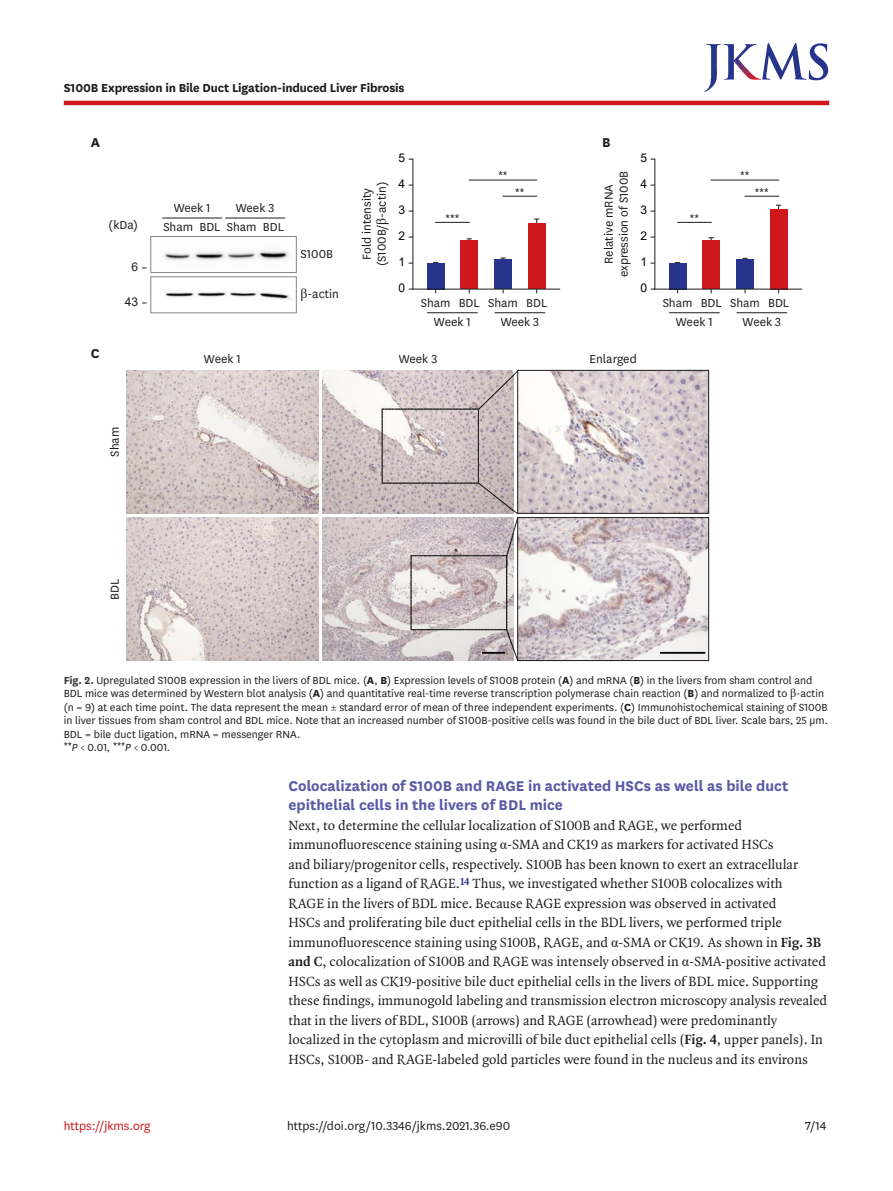
<style>
.page{position:relative;width:893px;height:1191px;background:#fff}
.page>*{position:absolute;margin:0;border:0;box-sizing:border-box;transform-origin:0 0}
.body_title2{font:700 16.5px/19.5px "National";color:#5a5ba5}
.t1{font:700 15px "National";color:#1d1d1b}
.body_p_first{font:14.25px/19.5px "Quadraat OT";color:#1d1d1b}
.doi_running_footer{font:13.5px/18.5px "National";color:#1d1d1b}
.alt-title-type{font:700 13.5px "National";letter-spacing:-.01em;color:#1d1d1b}
.t2{font:13.5px "National";color:#cd171a}
.fig_caption{font:12px/13.5px "National";color:#1d1d1b}
.t3{font:12px/26px "Arial";color:#020304;text-align:justify}
.t4{font:12px "Arial";color:#1d1d1b}
.t5{font:11.85px "Arial Unicode MS";color:#1d1d1b}
.s1{font-family:"Times New Roman"}
.s2{font-weight:700;color:#3d3d3c}
.s3{font-weight:700}
.s4{font-family:"Arial Unicode MS";font-size:10.5px}
.s5{font-style:italic}
</style>
<div class="page">
<hr style="left:64px;top:101px;width:765px;height:4px;background:#cd171a">
<svg style="left:704px;top:43px;width:124px;height:49px"></svg>
<div style="left:669px;top:263px;width:17px;height:26px;background:#27348b"></div>
<div style="left:703px;top:240px;width:17px;height:49px;background:#cd171a"></div>
<hr style="left:669px;top:312px;width:51px;height:1px;background:#1d1d1b">
<hr style="left:778px;top:205px;width:1px;height:31px;background:#1d1d1b">
<div style="left:736px;top:259px;width:17px;height:30px;background:#27348b"></div>
<div style="left:770px;top:209px;width:17px;height:80px;background:#cd171a"></div>
<hr style="left:736px;top:312px;width:51px;height:1px;background:#1d1d1b">
<hr style="left:654px;top:159px;width:1px;height:130px;background:#1d1d1b">
<hr style="left:655px;top:289px;width:147px;height:1px;background:#1d1d1b">
<hr style="left:678px;top:222px;width:33px;height:1px;background:#1d1d1b">
<hr style="left:745px;top:196px;width:34px;height:1px;background:#1d1d1b">
<hr style="left:711px;top:180px;width:68px;height:1px;background:#1d1d1b">
<svg style="left:467px;top:238px;width:4px;height:3px"></svg>
<div style="left:427px;top:263px;width:17px;height:26px;background:#27348b"></div>
<div style="left:461px;top:241px;width:17px;height:48px;background:#cd171a"></div>
<hr style="left:427px;top:312px;width:51px;height:1px;background:#1d1d1b">
<hr style="left:536px;top:219px;width:1px;height:31px;background:#1d1d1b">
<div style="left:495px;top:259px;width:17px;height:30px;background:#27348b"></div>
<div style="left:528px;top:223px;width:17px;height:66px;background:#cd171a"></div>
<hr style="left:495px;top:312px;width:50px;height:1px;background:#1d1d1b">
<hr style="left:413px;top:159px;width:1px;height:130px;background:#1d1d1b">
<hr style="left:413px;top:289px;width:147px;height:1px;background:#1d1d1b">
<hr style="left:436px;top:222px;width:33px;height:1px;background:#1d1d1b">
<hr style="left:503px;top:196px;width:34px;height:1px;background:#1d1d1b">
<hr style="left:469px;top:180px;width:68px;height:1px;background:#1d1d1b">
<hr style="left:162px;top:218px;width:60px;height:1px;background:#1d1d1b">
<hr style="left:225px;top:218px;width:60px;height:1px;background:#1d1d1b">
<img style="left:163px;top:250px;width:126px;height:11px">
<div style="left:151px;top:236px;width:145px;height:37px;border:1px solid #878787"></div>
<img style="left:165px;top:291px;width:127px;height:9px">
<div style="left:151px;top:276px;width:145px;height:37px;border:1px solid #878787"></div>
<img style="left:127px;top:517px;width:191px;height:143px">
<img style="left:127px;top:370px;width:191px;height:143px">
<img style="left:322px;top:370px;width:191px;height:143px">
<img style="left:322px;top:517px;width:191px;height:143px">
<img style="left:519px;top:519px;width:188px;height:140px">
<img style="left:519px;top:372px;width:188px;height:140px">
<div style="left:382px;top:409px;width:97px;height:74px;border:1px solid #1d1d1b"></div>
<svg style="left:477px;top:370px;width:40px;height:40px;background:#c8babc"></svg>
<div style="left:517px;top:370px;width:192px;height:144px;border:1px solid #1d1d1b"></div>
<div style="left:517px;top:517px;width:192px;height:144px;border:1px solid #1d1d1b"></div>
<div style="left:411px;top:555px;width:96px;height:75px;border:1px solid #1d1d1b"></div>
<svg style="left:477px;top:482px;width:42px;height:75px;background:#bdb2b6"></svg>
<svg style="left:506px;top:628px;width:13px;height:33px"></svg>
<p class="alt-title-type" style="left:64px;top:78px;width:342px">S100B Expression in Bile Duct Ligation-induced Liver Fibrosis</p>
<p class="t1" style="left:91px;top:131px;width:11px">A</p>
<p class="doi_running_footer" style="left:109px;top:215px;width:31px">(kDa)</p>
<p class="t4" style="left:131px;top:259px;width:8px">6</p>
<p class="t4" style="left:125px;top:294px;width:15px">43</p>
<p class="t1" style="left:91px;top:343px;width:10px">C</p>
<p class="doi_running_footer" style="left:199px;top:198px;width:59px;text-indent:-26px">Week 1<br>BDL Sham</p>
<p class="doi_running_footer" style="left:263px;top:198px;width:22px;text-indent:-27px">Week 3<br>BDL</p>
<p class="doi_running_footer" style="left:163px;top:217px;width:31px">Sham</p>
<p class="doi_running_footer" style="left:301px;top:244px;width:34px">S100B</p>
<p class="doi_running_footer" style="left:301px;top:284px;width:40px"><span class="s1">β</span>-actin</p>
<p class="doi_running_footer" style="left:359px;top:266px;width:86px;line-height:15px;text-align:center;rotate:-90deg">Fold intensity (S100B/<span class="s1">β</span>-actin)</p>
<p class="t3" style="left:399px;top:145px;width:8px">5<br>4<br>3<br>2<br>1</p>
<p class="t3" style="left:399px;top:275px;width:8px">0</p>
<p class="t5" style="left:446px;top:210px;width:15px">***</p>
<p class="t5" style="left:498px;top:168px;width:11px">**</p>
<p class="t5" style="left:515px;top:184px;width:11px">**</p>
<p class="doi_running_footer" style="left:434px;top:293px;width:38px;text-indent:-13px">Sham<br>Week 1</p>
<p class="doi_running_footer" style="left:501px;top:293px;width:40px;text-indent:-42px">BDL Sham<br>Week 3</p>
<p class="doi_running_footer" style="left:526px;top:293px;width:22px">BDL</p>
<p class="t1" style="left:602px;top:131px;width:10px">B</p>
<p class="doi_running_footer" style="left:614px;top:277px;width:108px;rotate:-90deg">expression of S100B</p>
<p class="doi_running_footer" style="left:599px;top:264px;width:81px;rotate:-90deg">Relative mRNA</p>
<p class="t3" style="left:640px;top:145px;width:8px">5<br>4<br>3<br>2</p>
<p class="t3" style="left:640px;top:249px;width:8px">1</p>
<p class="t3" style="left:640px;top:275px;width:8px">0</p>
<p class="doi_running_footer" style="left:204px;top:349px;width:38px">Week 1</p>
<p class="doi_running_footer" style="left:399px;top:349px;width:40px">Week 3</p>
<p class="doi_running_footer" style="left:589px;top:349px;width:49px">Enlarged</p>
<p class="t5" style="left:740px;top:168px;width:11px">**</p>
<p class="t5" style="left:690px;top:210px;width:11px">**</p>
<p class="t5" style="left:755px;top:184px;width:15px">***</p>
<p class="doi_running_footer" style="left:676px;top:293px;width:38px;text-indent:-13px">Sham<br>Week 1</p>
<p class="doi_running_footer" style="left:743px;top:293px;width:40px;text-indent:-42px">BDL Sham<br>Week 3</p>
<p class="doi_running_footer" style="left:768px;top:293px;width:22px">BDL</p>
<p class="doi_running_footer" style="left:105px;top:457px;width:31px;rotate:-90deg">Sham</p>
<p class="doi_running_footer" style="left:105px;top:599px;width:22px;rotate:-90deg">BDL</p>
<p class="fig_caption" style="left:64px;top:672px;width:766px"><span class="s2">Fig. 2.</span> Upregulated S100B expression in the livers of BDL mice. (<span class="s3">A</span>, <span class="s3">B</span>) Expression levels of S100B protein (<span class="s3">A</span>) and mRNA (<span class="s3">B</span>) in the livers from sham control and BDL mice was determined by Western blot analysis (<span class="s3">A</span>) and quantitative real-time reverse transcription polymerase chain reaction (<span class="s3">B</span>) and normalized to <span class="s1">β</span>-actin (n = 9) at each time point. The data represent the mean ± standard error of mean of three independent experiments. (<span class="s3">C</span>) Immunohistochemical staining of S100B in liver tissues from sham control and BDL mice. Note that an increased number of S100B-positive cells was found in the bile duct of BDL liver. Scale bars, 25 μm.<br>BDL = bile duct ligation, mRNA = messenger RNA.<br><span class="s4">**</span><span class="s5">P</span> &lt; 0.01, <span class="s4">***</span><span class="s5">P</span> &lt; 0.001.</p>
<p class="body_title2" style="left:289px;top:775px;width:501px">Colocalization of S100B and RAGE in activated HSCs as well as bile duct epithelial cells in the livers of BDL mice</p>
<p class="body_p_first" style="left:289px;top:815px;width:540px">Next, to determine the cellular localization of S100B and RAGE, we performed immunofluorescence staining using <span class="s1">α</span>-SMA and CK19 as markers for activated HSCs<br>and biliary/progenitor cells, respectively. S100B has been known to exert an extracellular function as a ligand of RAGE.<sup>14</sup> Thus, we investigated whether S100B colocalizes with<br>RAGE in the livers of BDL mice. Because RAGE expression was observed in activated<br>HSCs and proliferating bile duct epithelial cells in the BDL livers, we performed triple immunofluorescence staining using S100B, RAGE, and <span class="s1">α</span>-SMA or CK19. As shown in <span class="s3">Fig. 3B and C</span>, colocalization of S100B and RAGE was intensely observed in <span class="s1">α</span>-SMA-positive activated HSCs as well as CK19-positive bile duct epithelial cells in the livers of BDL mice. Supporting these findings, immunogold labeling and transmission electron microscopy analysis revealed that in the livers of BDL, S100B (arrows) and RAGE (arrowhead) were predominantly localized in the cytoplasm and microvilli of bile duct epithelial cells (<span class="s3">Fig. 4</span>, upper panels). In HSCs, S100B- and RAGE-labeled gold particles were found in the nucleus and its environs</p>
<p class="t2" style="left:64px;top:1116px;width:88px">https://jkms.org</p>
<p class="doi_running_footer" style="left:287px;top:1115px;width:225px">https://doi.org/10.3346/jkms.2021.36.e90</p>
<p class="doi_running_footer" style="left:805px;top:1115px;width:23px">7/14</p>
</div>
